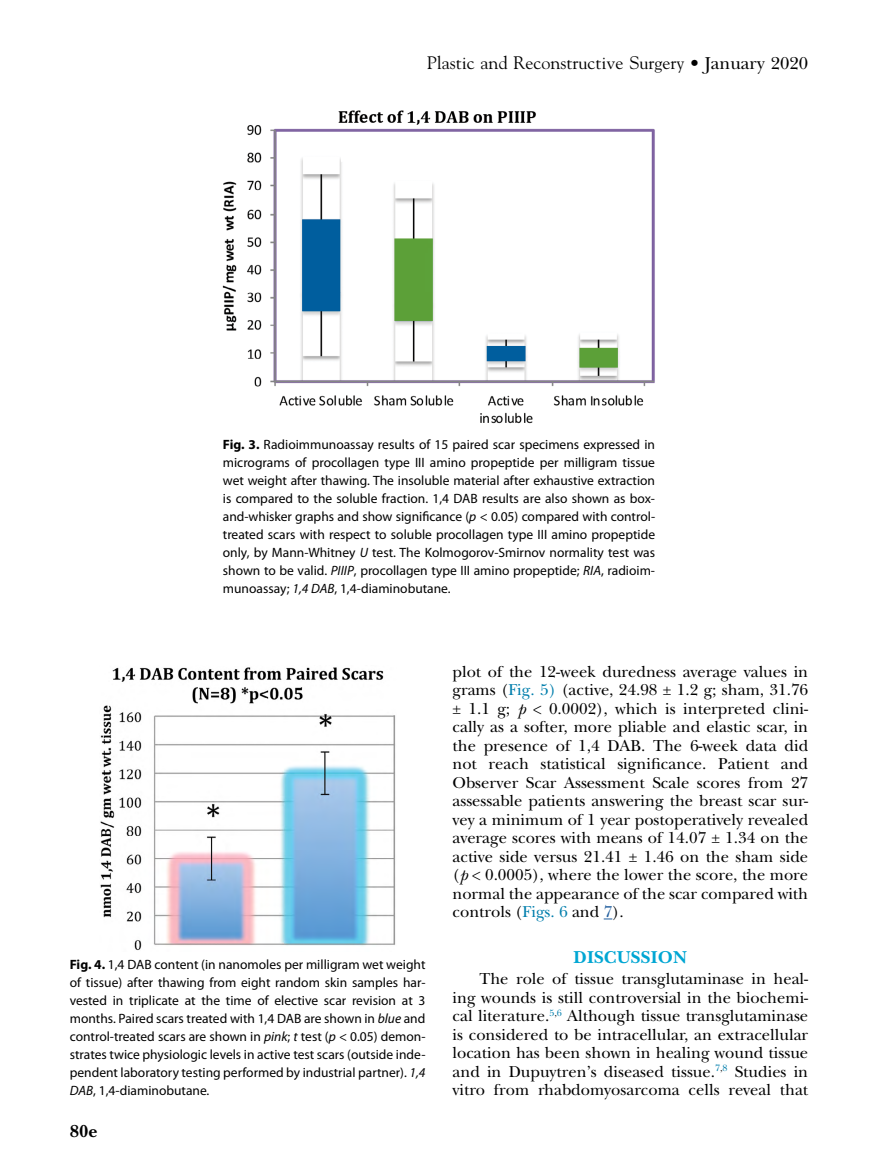
<style>
.page{position:relative;width:878px;height:1175px;background:#fff}
.page>*{position:absolute;margin:0;border:0;box-sizing:border-box;transform-origin:0 0}
.t1{font:18px "Goudy";color:#000}
.t2{font:700 18px "New Baskerville";letter-spacing:.01em;color:#00a6d3}
.t3{font:700 18px "New Baskerville";color:#000}
.t4{font:16.5px/18.5px "New Baskerville";color:#000;text-align:justify}
.t5{font:13.5px/18px "Myriad Pro";color:#000;text-align:justify}
.s1{font-family:"New Baskerville"}
.s2{font-weight:700}
.s3{font-style:italic}
.s4{color:#017eac}
.s5{color:#215e9e}
</style>
<div class="page">
<img style="left:223px;top:110px;width:432px;height:313px">
<img style="left:100px;top:667px;width:296px;height:284px">
<h1 class="t1" style="left:427px;top:52px;width:383px">Plastic and Reconstructive Surgery <span class="s1">• January 2020</span></h1>
<p class="t5" style="left:223px;top:435px;width:434px"><span class="s2">Fig. 3.</span> Radioimmunoassay results of 15 paired scar specimens expressed in micrograms of procollagen type III amino propeptide per milligram tissue wet weight after thawing. The insoluble material after exhaustive extraction is compared to the soluble fraction. 1,4 DAB results are also shown as box&shy;and-whisker graphs and show significance (<span class="s3">p</span> &lt; 0.05) compared with control&shy;treated scars with respect to soluble procollagen type III amino propeptide only, by Mann-Whitney <span class="s3">U</span> test. The Kolmogorov-Smirnov normality test was shown to be valid. <span class="s3">PIIIP</span>, procollagen type III amino propeptide; <span class="s3">RIA</span>, radioim&shy;munoassay; <span class="s3">1,4 DAB</span>, 1,4-diaminobutane.</p>
<p class="t5" style="left:70px;top:956px;width:357px"><span class="s2">Fig. 4.</span> 1,4 DAB content (in nanomoles per milligram wet weight of tissue) after thawing from eight random skin samples har&shy;vested in triplicate at the time of elective scar revision at 3 months. Paired scars treated with 1,4 DAB are shown in <span class="s3">blue</span> and control-treated scars are shown in <span class="s3">pink</span>; <span class="s3">t</span> test (<span class="s3">p</span> &lt; 0.05) demon&shy;strates twice physiologic levels in active test scars (outside inde&shy;pendent laboratory testing performed by industrial partner). <span class="s3">1,4<br>DAB</span>, 1,4-diaminobutane.</p>
<h1 class="t3" style="left:70px;top:1120px;width:29px">80e</h1>
<p class="t4" style="left:452px;top:662px;width:357px">plot of the 12-week duredness average values in grams (<span class="s4">Fig. 5)</span> (active, 24.98 ± 1.2 g; sham, 31.76 ± 1.1 g; <span class="s3">p</span> &lt; 0.0002), which is interpreted clini&shy;cally as a softer, more pliable and elastic scar, in the presence of 1,4 DAB. The 6-week data did not reach statistical significance. Patient and Observer Scar Assessment Scale scores from 27 assessable patients answering the breast scar sur&shy;vey a minimum of 1 year postoperatively revealed average scores with means of 14.07 ± 1.34 on the active side versus 21.41 ± 1.46 on the sham side (<span class="s3">p</span> &lt; 0.0005), where the lower the score, the more normal the appearance of the scar compared with controls (<span class="s4">Figs. 6</span> and <span class="s5">7</span>).</p>
<h1 class="t2" style="left:573px;top:946px;width:115px">DISCUSSION</h1>
<p class="t4" style="left:452px;top:969px;width:357px;text-indent:27px">The role of tissue transglutaminase in heal&shy;ing wounds is still controversial in the biochemi&shy;cal literature.<sup>5</sup><sup>,</sup><sup>6</sup> Although tissue transglutaminase is considered to be intracellular, an extracellular location has been shown in healing wound tissue and in Dupuytren’s diseased tissue.<sup>7</sup><sup>,</sup><sup>8</sup> Studies in vitro from rhabdomyosarcoma cells reveal that</p>
</div>
